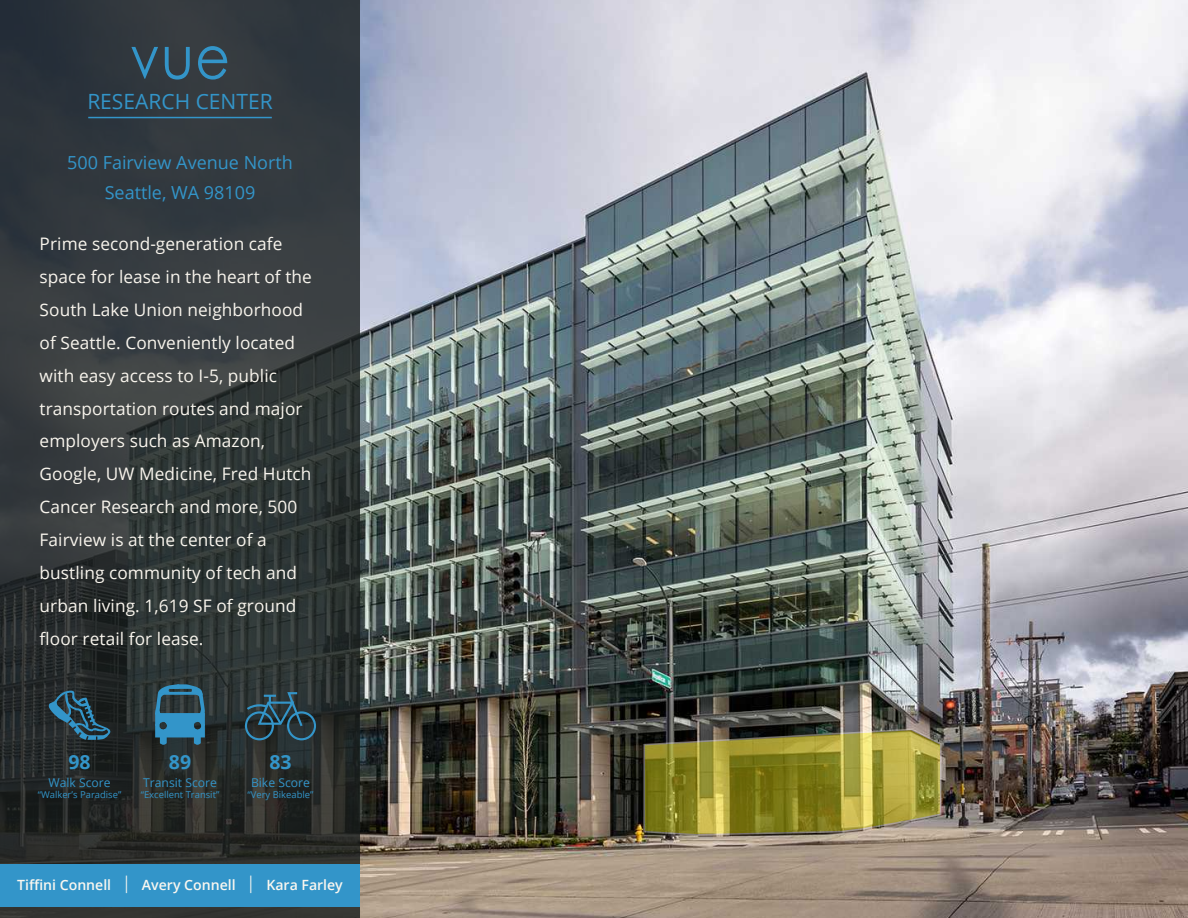
<style>
.page{position:relative;width:1188px;height:918px;background:#fff}
.page>*{position:absolute;margin:0;border:0;box-sizing:border-box;transform-origin:0 0}
.t1{font:60px "Century Gothic Pro";color:#3395c9;scale:.89 1}
.t2{font:21px "Open Sans";color:#3395c9}
.t3{font:700 19.5px "Open Sans";color:#3395c9}
.t4{font:18px/30px "Open Sans";color:#3395c9;text-align:center}
.t5{font:17.25px/33px "Open Sans";letter-spacing:.005em;color:#f9f5ed}
.t6{font:600 14.1px "Open Sans";color:#faf7f0}
.t7{font:12.15px "Open Sans";color:#3395c9}
.t8{font:9.45px "Open Sans";color:#3395c9}
.s1{font-size:17.55px}
</style>
<div class="page">
<img style="left:360px;top:0;width:828px;height:918px">
<svg style="left:0;top:0;width:360px;height:918px;background:#303537"></svg>
<svg style="left:48px;top:690px;width:64px;height:50px;background:#274351"></svg>
<svg style="left:155px;top:684px;width:50px;height:63px;background:#2f6783"></svg>
<div style="left:245px;top:711px;width:29px;height:29px;border:2px solid #3395c9;border-radius:50%"></div>
<div style="left:287px;top:711px;width:29px;height:29px;border:2px solid #3395c9;border-radius:50%"></div>
<svg style="left:245px;top:691px;width:59px;height:38px;background:#2b4956"></svg>
<div style="left:0;top:864px;width:360px;height:42px;background:#3395c9"></div>
<hr style="left:88px;top:117px;width:184px;height:1px;background:#3395c9">
<svg style="left:643px;top:728px;width:299px;height:108px;background:#908935"></svg>
<h1 class="t1" style="left:130px;top:21px;width:114px">vue</h1>
<p class="t2" style="left:87px;top:87px;width:187px">RESEARCH CENTER</p>
<p class="t4" style="left:67px;top:147px;width:227px">500 Fairview Avenue North<br>Seattle, WA 98109</p>
<p class="t5" style="left:40px;top:226px;width:274px">Prime second-generation cafe space for lease in the heart of the<br>South Lake Union neighborhood of Seattle. Conveniently located with easy access to I-5, public transportation routes and major employers such as Amazon,<br>Google, UW Medicine, Fred Hutch<br>Cancer Research and more, 500<br>Fairview is at the center of a bustling community of tech and urban living. 1,619 SF of ground floor retail for lease.</p>
<p class="t3" style="left:68px;top:748px;width:24px">98</p>
<p class="t7" style="left:48px;top:774px;width:64px">Walk Score</p>
<p class="t8" style="left:38px;top:788px;width:85px">“Walker’s Paradise”</p>
<p class="t3" style="left:169px;top:748px;width:24px">89</p>
<p class="t7" style="left:143px;top:774px;width:75px">Transit Score</p>
<p class="t8" style="left:141px;top:788px;width:80px">“Excellent Transit”</p>
<p class="t3" style="left:269px;top:748px;width:24px">83</p>
<p class="t7" style="left:251px;top:774px;width:60px">Bike Score</p>
<p class="t8" style="left:247px;top:788px;width:68px">“Very Bikeable”</p>
<p class="t6" style="left:17px;top:875px;width:327px">Tiffini Connell <span class="s1">|</span> Avery Connell <span class="s1">|</span> Kara Farley</p>
</div>
